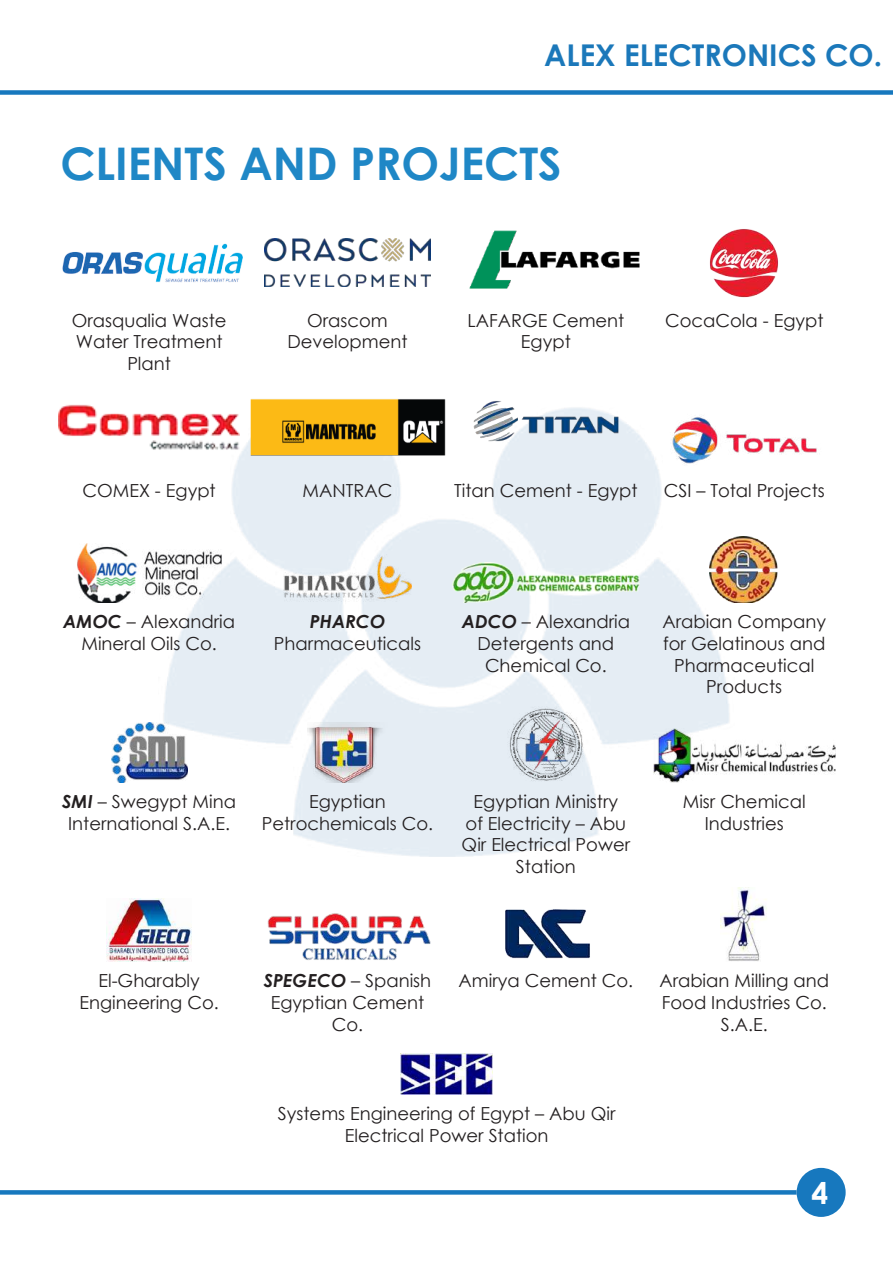
<style>
.page{position:relative;width:893px;height:1263px;background:#fff}
.page>*{position:absolute;margin:0;border:0;box-sizing:border-box;transform-origin:0 0}
.t1{font:700 45px "Century Gothic";color:#1f87c6}
.t2{font:700 30px "Century Gothic";color:#1b78ba}
.t3{font:700 30px "Century Gothic";color:#fff}
.t4{font:18px/21.6px "Century Gothic";color:#231f20;text-align:center}
.t5{font:italic 700 18px "Century Gothic";color:#231f20}
.s1{font-weight:700;font-style:italic}
</style>
<div class="page">
<div style="left:0;top:90px;width:893px;height:5px;background:#1778be"></div>
<div style="left:797px;top:1168px;width:49px;height:49px;background:#1778be;border-radius:50%"></div>
<div style="left:0;top:1190px;width:797px;height:5px;background:#1778be"></div>
<img style="left:163px;top:419px;width:567px;height:438px">
<img style="left:62px;top:243px;width:180px;height:39px">
<img style="left:264px;top:239px;width:167px;height:48px">
<img style="left:469px;top:230px;width:170px;height:58px">
<img style="left:709px;top:229px;width:69px;height:69px">
<img style="left:59px;top:404px;width:180px;height:67px">
<img style="left:248px;top:399px;width:199px;height:72px">
<img style="left:473px;top:401px;width:146px;height:76px">
<img style="left:665px;top:417px;width:152px;height:54px">
<img style="left:77px;top:543px;width:148px;height:60px">
<img style="left:284px;top:555px;width:127px;height:48px">
<img style="left:453px;top:562px;width:186px;height:41px">
<img style="left:709px;top:537px;width:69px;height:66px">
<img style="left:111px;top:723px;width:76px;height:59px">
<img style="left:308px;top:723px;width:79px;height:59px">
<img style="left:508px;top:706px;width:76px;height:76px">
<img style="left:653px;top:729px;width:182px;height:53px">
<img style="left:107px;top:898px;width:85px;height:64px">
<img style="left:267px;top:913px;width:164px;height:47px">
<img style="left:505px;top:909px;width:85px;height:50px">
<img style="left:720px;top:888px;width:47px;height:73px">
<img style="left:401px;top:1053px;width:91px;height:41px">
<h2 class="t2" style="left:544px;top:32px;width:339px">ALEX ELECTRONICS CO.</h2>
<h1 class="t1" style="left:60px;top:130px;width:503px">CLIENTS AND PROJECTS</h1>
<p class="t4" style="left:72px;top:309px;width:156px">Orasqualia Waste<br>Water Treatment<br>Plant</p>
<p class="t4" style="left:287px;top:309px;width:122px">Orascom<br>Development</p>
<p class="t4" style="left:467px;top:309px;width:158px">LAFARGE Cement<br>Egypt</p>
<p class="t4" style="left:665px;top:309px;width:160px">CocaCola - Egypt</p>
<p class="t4" style="left:83px;top:479px;width:135px">COMEX - Egypt</p>
<p class="t4" style="left:303px;top:479px;width:91px">MANTRAC</p>
<p class="t4" style="left:454px;top:479px;width:185px">Titan Cement - Egypt</p>
<p class="t4" style="left:664px;top:479px;width:163px">CSI – Total Projects</p>
<p class="t4" style="left:63px;top:611px;width:173px"><span class="s1">AMOC</span> – Alexandria<br>Mineral Oils Co.</p>
<p class="t5" style="left:310px;top:608px;width:77px">PHARCO</p>
<p class="t4" style="left:274px;top:632px;width:149px">Pharmaceuticals</p>
<p class="t4" style="left:462px;top:611px;width:170px"><span class="s1">ADCO</span> – Alexandria<br>Detergents and<br>Chemical Co.</p>
<p class="t4" style="left:662px;top:611px;width:165px">Arabian Company for Gelatinous and<br>Pharmaceutical<br>Products</p>
<p class="t4" style="left:62px;top:790px;width:175px"><span class="s1">SMI</span> – Swegypt Mina<br>International S.A.E.</p>
<p class="t4" style="left:262px;top:790px;width:173px">Egyptian<br>Petrochemicals Co.</p>
<p class="t4" style="left:462px;top:790px;width:170px">Egyptian Ministry<br>of Electricity – Abu<br>Qir Electrical Power<br>Station</p>
<p class="t4" style="left:683px;top:790px;width:124px">Misr Chemical<br>Industries</p>
<p class="t4" style="left:80px;top:970px;width:141px">El-Gharably<br>Engineering Co.</p>
<p class="t4" style="left:264px;top:970px;width:169px"><span class="s1">SPEGECO</span> – Spanish<br>Egyptian Cement<br>Co.</p>
<p class="t4" style="left:459px;top:970px;width:176px">Amirya Cement Co.</p>
<p class="t4" style="left:659px;top:970px;width:171px">Arabian Milling and<br>Food Industries Co.<br>S.A.E.</p>
<p class="t4" style="left:278px;top:1102px;width:339px">Systems Engineering of Egypt – Abu Qir<br>Electrical Power Station</p>
<h2 class="t3" style="left:811px;top:1170px;width:18px">4</h2>
</div>
